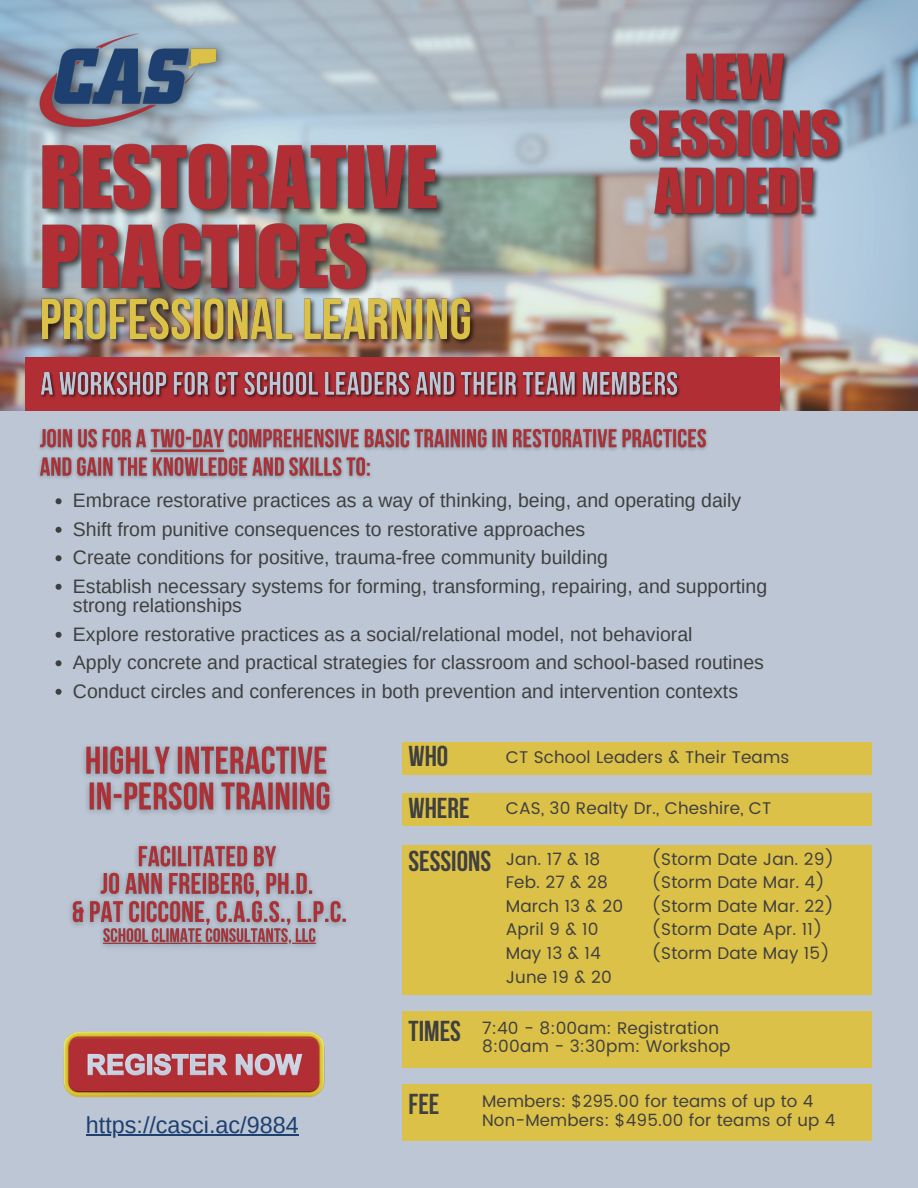
<style>
.page{position:relative;width:918px;height:1188px;background:#bcc6d4}
.page>*{position:absolute;margin:0;border:0;box-sizing:border-box;transform-origin:0 0}
.t1{font:700 28.65px "Bebas Neue";color:#404040}
.t2{font:23.4px "Arimo";color:#1e4070}
.t3{font:19.5px/19.5px "Arimo";color:#404040}
.t4{font:16.95px "Poppins";letter-spacing:.01em;color:#404040}
.t5{font:16.65px "Poppins";letter-spacing:.01em;color:#404040}
</style>
<div class="page">
<img style="left:0;top:0;width:918px;height:410px">
<div style="left:25px;top:358px;width:755px;height:53px;background:#b12e34"></div>
<img style="left:30px;top:28px;width:203px;height:116px">
<svg style="left:56px;top:498px;width:6px;height:6px"></svg>
<svg style="left:56px;top:527px;width:6px;height:6px"></svg>
<svg style="left:56px;top:555px;width:6px;height:6px"></svg>
<svg style="left:56px;top:584px;width:6px;height:6px"></svg>
<svg style="left:56px;top:632px;width:6px;height:6px"></svg>
<svg style="left:56px;top:660px;width:6px;height:6px"></svg>
<svg style="left:56px;top:689px;width:6px;height:6px"></svg>
<img style="left:36px;top:139px;width:415px;height:175px">
<img style="left:40px;top:371px;width:640px;height:27px">
<img style="left:37px;top:293px;width:443px;height:61px">
<div style="left:403px;top:743px;width:469px;height:32px;background:#dcc148"></div>
<div style="left:403px;top:1011px;width:469px;height:57px;background:#dcc148"></div>
<div style="left:403px;top:1084px;width:469px;height:56px;background:#dcc148"></div>
<div style="left:403px;top:794px;width:469px;height:32px;background:#dcc148"></div>
<img style="left:39px;top:428px;width:669px;height:51px">
<img style="left:624px;top:48px;width:226px;height:183px">
<img style="left:63px;top:1031px;width:262px;height:67px">
<img style="left:70px;top:745px;width:276px;height:202px">
<hr style="left:86px;top:1134px;width:213px;height:2px;background:#1e4070">
<div style="left:403px;top:845px;width:469px;height:150px;background:#dcc148"></div>
<p class="t3" style="left:73px;top:491px;width:670px">Embrace restorative practices as a way of thinking, being, and operating daily</p>
<p class="t3" style="left:73px;top:519px;width:514px">Shift from punitive consequences to restorative approaches</p>
<p class="t3" style="left:73px;top:548px;width:537px">Create conditions for positive, trauma-free community building</p>
<p class="t3" style="left:73px;top:576px;width:696px">Establish necessary systems for forming, transforming, repairing, and supporting strong relationships</p>
<p class="t3" style="left:73px;top:624px;width:621px">Explore restorative practices as a social/relational model, not behavioral</p>
<p class="t3" style="left:73px;top:653px;width:693px">Apply concrete and practical strategies for classroom and school-based routines</p>
<p class="t3" style="left:73px;top:681px;width:667px">Conduct circles and conferences in both prevention and intervention contexts</p>
<p class="t1" style="left:409px;top:745px;width:41px">WHO</p>
<p class="t4" style="left:506px;top:747px;width:285px">CT School Leaders &amp; Their Teams</p>
<p class="t1" style="left:409px;top:796px;width:63px">WHERE</p>
<p class="t4" style="left:506px;top:798px;width:267px">CAS, 30 Realty Dr., Cheshire, CT</p>
<p class="t1" style="left:409px;top:850px;width:84px">SESSIONS</p>
<p class="t4" style="left:652px;top:849px;width:184px">(Storm Date Jan. 29)</p>
<p class="t4" style="left:652px;top:873px;width:175px">(Storm Date Mar. 4)</p>
<p class="t4" style="left:652px;top:896px;width:184px">(Storm Date Mar. 22)</p>
<p class="t4" style="left:652px;top:920px;width:173px">(Storm Date Apr. 11)</p>
<p class="t4" style="left:652px;top:943px;width:180px">(Storm Date May 15)</p>
<p class="t4" style="left:506px;top:849px;width:96px">Jan. 17 &amp; 18</p>
<p class="t4" style="left:506px;top:872px;width:104px">Feb. 27 &amp; 28</p>
<p class="t4" style="left:506px;top:896px;width:119px">March 13 &amp; 20</p>
<p class="t4" style="left:506px;top:920px;width:94px">April 9 &amp; 10</p>
<p class="t4" style="left:506px;top:943px;width:97px">May 13 &amp; 14</p>
<p class="t4" style="left:506px;top:967px;width:108px">June 19 &amp; 20</p>
<p class="t2" style="left:86px;top:1111px;width:214px">https://casci.ac/9884</p>
<p class="t1" style="left:409px;top:1020px;width:54px">TIMES</p>
<p class="t1" style="left:409px;top:1093px;width:33px">FEE</p>
<p class="t4" style="left:482px;top:1018px;width:238px">7:40 - 8:00am: Registration</p>
<p class="t4" style="left:482px;top:1036px;width:250px">8:00am - 3:30pm: Workshop</p>
<p class="t5" style="left:482px;top:1092px;width:333px">Members: $295.00 for teams of up to 4</p>
<p class="t5" style="left:482px;top:1110px;width:355px">Non-Members: $495.00 for teams of up 4</p>
</div>
